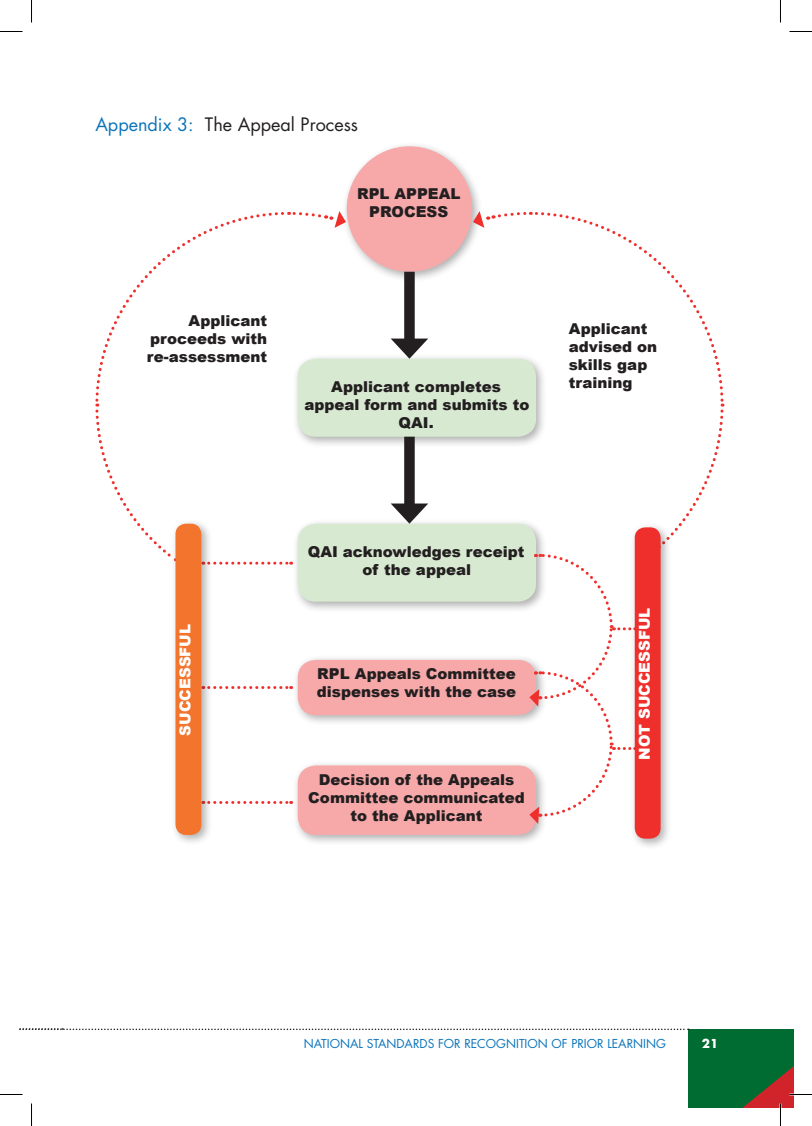
<style>
.page{position:relative;width:812px;height:1126px;background:#fff}
.page>*{position:absolute;margin:0;border:0;box-sizing:border-box;transform-origin:0 0}
.t1{font:18px "Futura Std";color:#231f20}
.t2{font:900 15px/18px "Arial";color:#231f20;text-align:center}
.t3{font:900 15px "Arial";color:#fff}
.t4{font:12px "Futura Std";color:#0b74bb}
.t5{font:700 12px "Futura Std";color:#fff}
.s1{color:#0b74bb}
</style>
<div class="page">
<div style="left:688px;top:1029px;width:105px;height:78px;background:#006c31"></div>
<svg style="left:19px;top:1028px;width:669px;height:2px"></svg>
<div style="left:292px;top:353px;width:255px;height:95px;background:#231f20;opacity:.36"></div>
<div style="left:298px;top:359px;width:238px;height:78px;background:#d8e9d2;border-radius:18px"></div>
<div style="left:292px;top:518px;width:255px;height:95px;background:#231f20;opacity:.36"></div>
<div style="left:298px;top:524px;width:238px;height:78px;background:#d8e9d2;border-radius:18px"></div>
<div style="left:292px;top:655px;width:255px;height:71px;background:#231f20;opacity:.36"></div>
<div style="left:298px;top:660px;width:238px;height:55px;background:#f7a9aa;border-radius:18px"></div>
<div style="left:292px;top:760px;width:255px;height:86px;background:#231f20;opacity:.36"></div>
<div style="left:298px;top:765px;width:238px;height:70px;background:#f7a9aa;border-radius:18px"></div>
<div style="left:341px;top:141px;width:142px;height:142px;background:#231f20;opacity:.36"></div>
<div style="left:346px;top:146px;width:126px;height:126px;background:#f7a9aa;border-radius:50%"></div>
<div style="left:404px;top:272px;width:10px;height:75px;background:#231f20"></div>
<svg style="left:390px;top:339px;width:38px;height:20px"></svg>
<div style="left:404px;top:437px;width:10px;height:74px;background:#231f20"></div>
<svg style="left:390px;top:504px;width:38px;height:20px"></svg>
<svg style="left:213px;top:562px;width:78px;height:3px"></svg>
<svg style="left:213px;top:686px;width:78px;height:3px"></svg>
<svg style="left:213px;top:801px;width:78px;height:3px"></svg>
<svg style="left:529px;top:552px;width:100px;height:272px"></svg>
<svg style="left:95px;top:212px;width:189px;height:192px"></svg>
<svg style="left:95px;top:404px;width:75px;height:153px"></svg>
<svg style="left:288px;top:210px;width:58px;height:18px"></svg>
<svg style="left:533px;top:212px;width:192px;height:193px"></svg>
<svg style="left:641px;top:404px;width:83px;height:132px"></svg>
<svg style="left:473px;top:210px;width:58px;height:18px"></svg>
<div style="left:629px;top:522px;width:42px;height:328px;background:#231f20;opacity:.36"></div>
<div style="left:634px;top:527px;width:26px;height:312px;background:#ee2f2c;border-radius:10px"></div>
<div style="left:170px;top:518px;width:43px;height:328px;background:#231f20;opacity:.36"></div>
<div style="left:175px;top:524px;width:26px;height:311px;background:#f3742c;border-radius:10px"></div>
<svg style="left:0;top:31px;width:22px;height:1px"></svg>
<svg style="left:789px;top:31px;width:22px;height:1px"></svg>
<svg style="left:0;top:1094px;width:22px;height:1px"></svg>
<svg style="left:31px;top:0;width:1px;height:22px"></svg>
<svg style="left:31px;top:1103px;width:1px;height:23px"></svg>
<svg style="left:780px;top:0;width:1px;height:22px"></svg>
<svg style="left:728px;top:1029px;width:83px;height:97px"></svg>
<p class="t1" style="left:95px;top:113px;width:264px"><span class="s1">Appendix 3:</span> The Appeal Process</p>
<p class="t2" style="left:357px;top:184px;width:105px">RPL APPEAL<br>PROCESS</p>
<p class="t2" style="left:147px;top:311px;width:122px;text-align:justify;text-indent:42px">Applicant proceeds with re-assessment</p>
<p class="t2" style="left:568px;top:319px;width:90px;text-align:left">Applicant advised on skills gap training</p>
<p class="t2" style="left:304px;top:377px;width:226px">Applicant completes appeal form and submits to<br>QAI.</p>
<p class="t3" style="left:174px;top:736px;width:113px;rotate:-90deg">SUCCESSFUL</p>
<p class="t2" style="left:307px;top:542px;width:218px">QAI acknowledges receipt of the appeal</p>
<p class="t2" style="left:317px;top:664px;width:201px;text-align:left">RPL Appeals Committee dispenses with the case</p>
<p class="t2" style="left:308px;top:770px;width:218px">Decision of the Appeals<br>Committee communicated to the Applicant</p>
<p class="t3" style="left:633px;top:760px;width:154px;rotate:-90deg">NOT SUCCESSFUL</p>
<p class="t4" style="left:304px;top:1036px;width:363px">NATIONAL STANDARDS FOR RECOGNITION OF PRIOR LEARNING</p>
<p class="t5" style="left:701px;top:1035px;width:18px">21</p>
</div>
